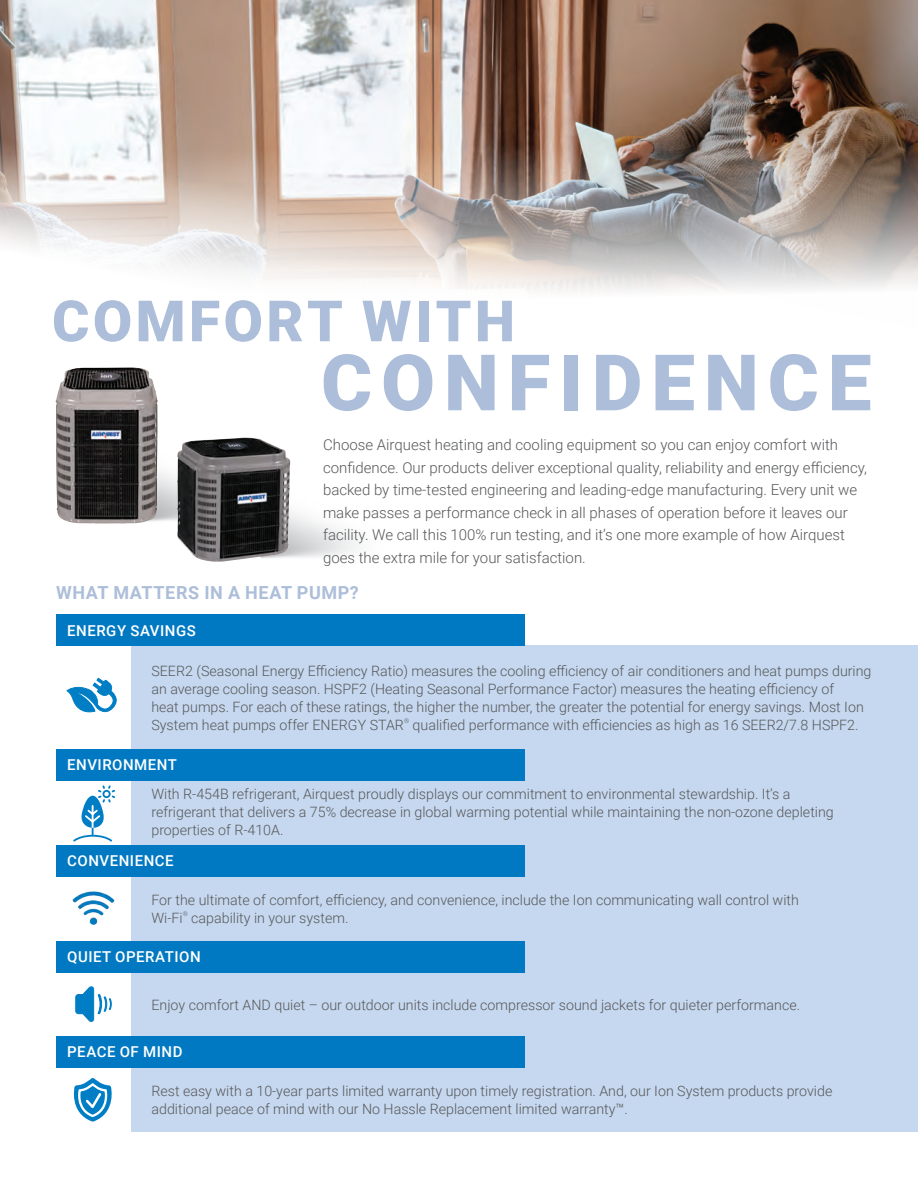
<style>
.page{position:relative;width:918px;height:1188px;background:#fff}
.page>*{position:absolute;margin:0;border:0;box-sizing:border-box;transform-origin:0 0}
.t1{font:900 78px "Roboto";letter-spacing:.115em;color:#acbed9}
.t2{font:900 57px "Roboto";letter-spacing:.06em;color:#acbed9}
.t3{font:700 18px "Roboto";letter-spacing:.035em;color:#acbed9}
.t4{font:300 15px/22.5px "Roboto";color:#57585a}
.t5{font:500 15px "Roboto";letter-spacing:.035em;color:#fff}
.t6{font:300 14.25px/18px "Roboto";color:#57585a}
</style>
<div class="page">
<img style="left:56px;top:367px;width:102px;height:157px">
<img style="left:177px;top:438px;width:113px;height:124px">
<img style="left:0;top:0;width:918px;height:291px">
<div style="left:131px;top:646px;width:787px;height:486px;background:#c6d8ef"></div>
<div style="left:56px;top:614px;width:469px;height:32px;background:#0079c2"></div>
<div style="left:56px;top:845px;width:469px;height:31px;background:#0079c2"></div>
<div style="left:56px;top:941px;width:469px;height:31px;background:#0079c2"></div>
<div style="left:56px;top:1036px;width:469px;height:31px;background:#0079c2"></div>
<svg style="left:66px;top:678px;width:51px;height:35px"></svg>
<img style="left:72px;top:891px;width:43px;height:34px">
<svg style="left:73px;top:1078px;width:39px;height:44px"></svg>
<svg style="left:75px;top:986px;width:37px;height:36px"></svg>
<div style="left:56px;top:749px;width:469px;height:32px;background:#0079c2"></div>
<svg style="left:73px;top:785px;width:42px;height:57px"></svg>
<p class="t2" style="left:52px;top:281px;width:464px">COMFORT WITH</p>
<p class="t1" style="left:321px;top:328px;width:552px">CONFIDENCE</p>
<p class="t4" style="left:323px;top:433px;width:546px">Choose Airquest heating and cooling equipment so you can enjoy comfort with confidence. Our products deliver exceptional quality, reliability and energy efficiency, backed by time-tested engineering and leading-edge manufacturing. Every unit we make passes a performance check in all phases of operation before it leaves our facility. We call this 100% run testing, and it’s one more example of how Airquest goes the extra mile for your satisfaction.</p>
<p class="t3" style="left:56px;top:579px;width:304px">WHAT MATTERS IN A HEAT PUMP?</p>
<p class="t5" style="left:67px;top:620px;width:130px">ENERGY SAVINGS</p>
<p class="t6" style="left:151px;top:661px;width:722px">SEER2 (Seasonal Energy Efficiency Ratio) measures the cooling efficiency of air conditioners and heat pumps during an average cooling season. HSPF2 (Heating Seasonal Performance Factor) measures the heating efficiency of<br>heat pumps. For each of these ratings, the higher the number, the greater the potential for energy savings. Most Ion System heat pumps offer ENERGY STAR<sup>®</sup> qualified performance with efficiencies as high as 16 SEER2/7.8 HSPF2.</p>
<p class="t5" style="left:67px;top:755px;width:111px">ENVIRONMENT</p>
<p class="t6" style="left:151px;top:785px;width:684px">With R-454B refrigerant, Airquest proudly displays our commitment to environmental stewardship. It’s a refrigerant that delivers a 75% decrease in global warming potential while maintaining the non-ozone depleting properties of R-410A.</p>
<p class="t5" style="left:67px;top:850px;width:108px">CONVENIENCE</p>
<p class="t6" style="left:151px;top:890px;width:649px">For the ultimate of comfort, efficiency, and convenience, include the Ion communicating wall control with<br>Wi-Fi<sup>®</sup> capability in your system.</p>
<p class="t5" style="left:67px;top:946px;width:135px">QUIET OPERATION</p>
<p class="t6" style="left:151px;top:995px;width:650px">Enjoy comfort AND quiet – our outdoor units include compressor sound jackets for quieter performance.</p>
<p class="t5" style="left:67px;top:1041px;width:117px">PEACE OF MIND</p>
<p class="t6" style="left:151px;top:1081px;width:683px">Rest easy with a 10-year parts limited warranty upon timely registration. And, our Ion System products provide additional peace of mind with our No Hassle Replacement limited warranty™.</p>
</div>
